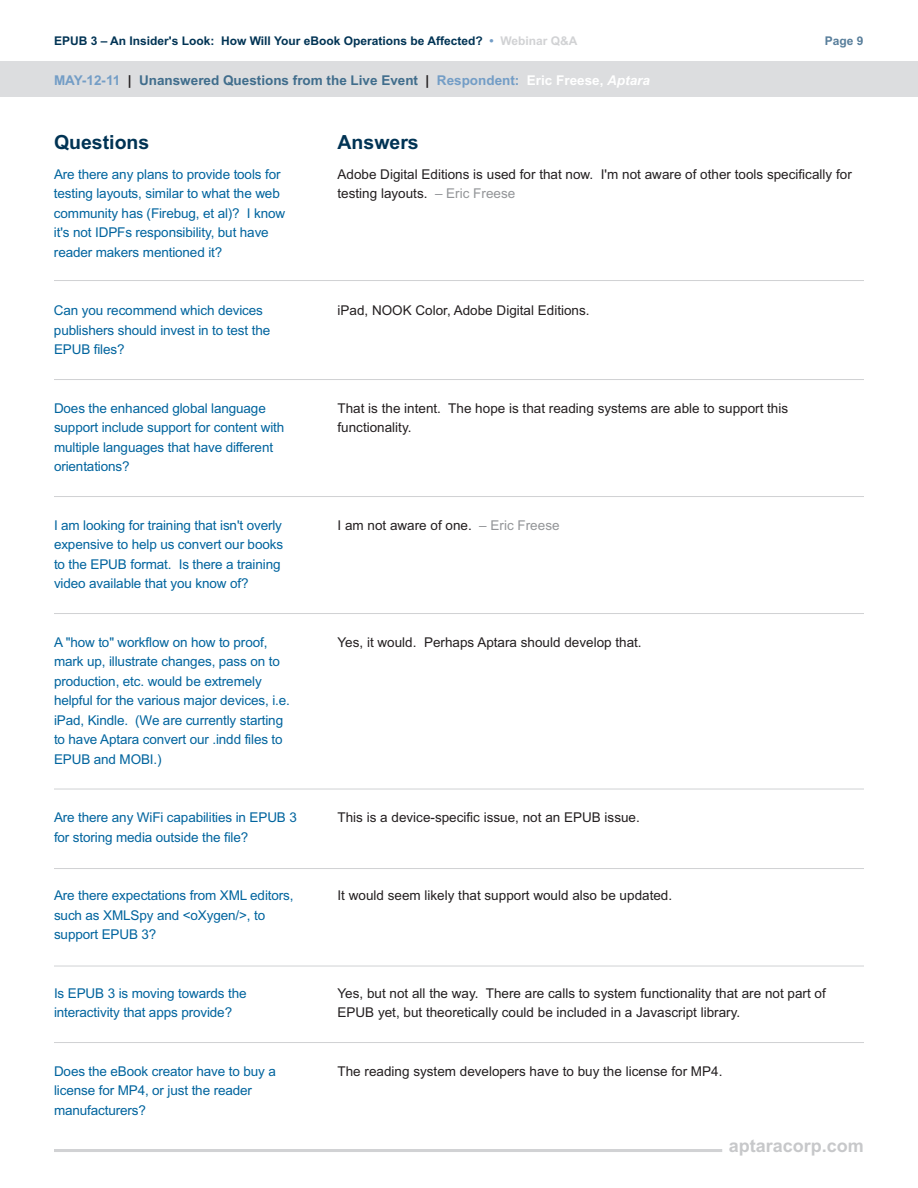
<style>
.page{position:relative;width:918px;height:1188px;background:#fff}
.page>*{position:absolute;margin:0;border:0;box-sizing:border-box;transform-origin:0 0}
.t1{font:700 19.5px "Arial";color:#003354}
.t2{font:700 18px "Arial";color:#c7c8ca}
.t3{font:13.5px/19.5px "Arial";letter-spacing:-.01em;color:#00649e}
.t4{font:13.5px/19.5px "Arial";color:#231f20}
.t5{font:700 13.5px "Arial";color:#406d8c}
.t6{font:700 12px "Arial";color:#003354}
.t7{font:700 12px "Arial";color:#587e9b}
.s1{color:#739dc6}
.s2{color:#d1d2d4}
.s3{color:#231f20}
.s4{color:#fff}
.s5{font-style:italic;color:#fff}
.s6{color:#939598}
</style>
<div class="page">
<hr style="left:54px;top:1149px;width:668px;height:3px;background:#d1d2d4">
<hr style="left:54px;top:280px;width:810px;height:1px;background:#d1d2d4">
<hr style="left:54px;top:379px;width:810px;height:1px;background:#d1d2d4">
<hr style="left:54px;top:496px;width:810px;height:1px;background:#d1d2d4">
<hr style="left:54px;top:613px;width:810px;height:1px;background:#d1d2d4">
<hr style="left:54px;top:789px;width:810px;height:1px;background:#d1d2d4">
<hr style="left:54px;top:868px;width:810px;height:1px;background:#d1d2d4">
<hr style="left:54px;top:966px;width:810px;height:1px;background:#d1d2d4">
<hr style="left:54px;top:1042px;width:810px;height:1px;background:#d1d2d4">
<div style="left:0;top:61px;width:918px;height:36px;background:#dcdddf"></div>
<p class="t6" style="left:54px;top:34px;width:525px">EPUB 3 – An Insider's Look: How Will Your eBook Operations be Affected? <span class="s1">•</span> <span class="s2">Webinar Q&amp;A</span></p>
<p class="t7" style="left:825px;top:34px;width:40px">Page 9</p>
<p class="t5" style="left:54px;top:73px;width:597px"><span class="s1">MAY-12-11</span> <span class="s3">|</span> Unanswered Questions from the Live Event <span class="s3">|</span> <span class="s1">Respondent:</span> <span class="s4">Eric Freese,</span> <span class="s5">Aptara</span></p>
<h1 class="t1" style="left:54px;top:131px;width:97px">Questions</h1>
<h1 class="t1" style="left:337px;top:131px;width:83px">Answers</h1>
<p class="t3" style="left:54px;top:164px;width:233px">Are there any plans to provide tools for testing layouts, similar to what the web community has (Firebug, et al)? I know it's not IDPFs responsibility, but have reader makers mentioned it?</p>
<p class="t3" style="left:54px;top:301px;width:218px">Can you recommend which devices publishers should invest in to test the<br>EPUB files?</p>
<p class="t3" style="left:54px;top:398px;width:232px">Does the enhanced global language support include support for content with multiple languages that have different orientations?</p>
<p class="t3" style="left:54px;top:515px;width:231px">I am looking for training that isn't overly expensive to help us convert our books to the EPUB format. Is there a training video available that you know of?</p>
<p class="t3" style="left:54px;top:632px;width:237px">A "how to" workflow on how to proof, mark up, illustrate changes, pass on to production, etc. would be extremely helpful for the various major devices, i.e. iPad, Kindle. (We are currently starting to have Aptara convert our .indd files to EPUB and MOBI.)</p>
<p class="t3" style="left:54px;top:808px;width:244px">Are there any WiFi capabilities in EPUB 3 for storing media outside the file?</p>
<p class="t3" style="left:54px;top:886px;width:241px">Are there expectations from XML editors, such as XMLSpy and &lt;oXygen/&gt;, to support EPUB 3?</p>
<p class="t3" style="left:54px;top:983px;width:194px">Is EPUB 3 is moving towards the interactivity that apps provide?</p>
<p class="t3" style="left:54px;top:1061px;width:223px">Does the eBook creator have to buy a license for MP4, or just the reader manufacturers?</p>
<p class="t4" style="left:338px;top:164px;width:516px">Adobe Digital Editions is used for that now. I'm not aware of other tools specifically for testing layouts. <span class="s6">– Eric Freese</span></p>
<p class="t4" style="left:338px;top:301px;width:254px">iPad, NOOK Color, Adobe Digital Editions.</p>
<p class="t4" style="left:338px;top:398px;width:452px">That is the intent. The hope is that reading systems are able to support this functionality.</p>
<p class="t4" style="left:338px;top:515px;width:224px">I am not aware of one. <span class="s6">– Eric Freese</span></p>
<p class="t4" style="left:338px;top:632px;width:306px">Yes, it would. Perhaps Aptara should develop that.</p>
<p class="t4" style="left:338px;top:808px;width:304px">This is a device-specific issue, not an EPUB issue.</p>
<p class="t4" style="left:338px;top:886px;width:336px">It would seem likely that support would also be updated.</p>
<p class="t4" style="left:338px;top:983px;width:490px">Yes, but not all the way. There are calls to system functionality that are not part of<br>EPUB yet, but theoretically could be included in a Javascript library.</p>
<p class="t4" style="left:338px;top:1061px;width:386px">The reading system developers have to buy the license for MP4.</p>
<h2 class="t2" style="left:729px;top:1135px;width:137px">aptaracorp.com</h2>
</div>
